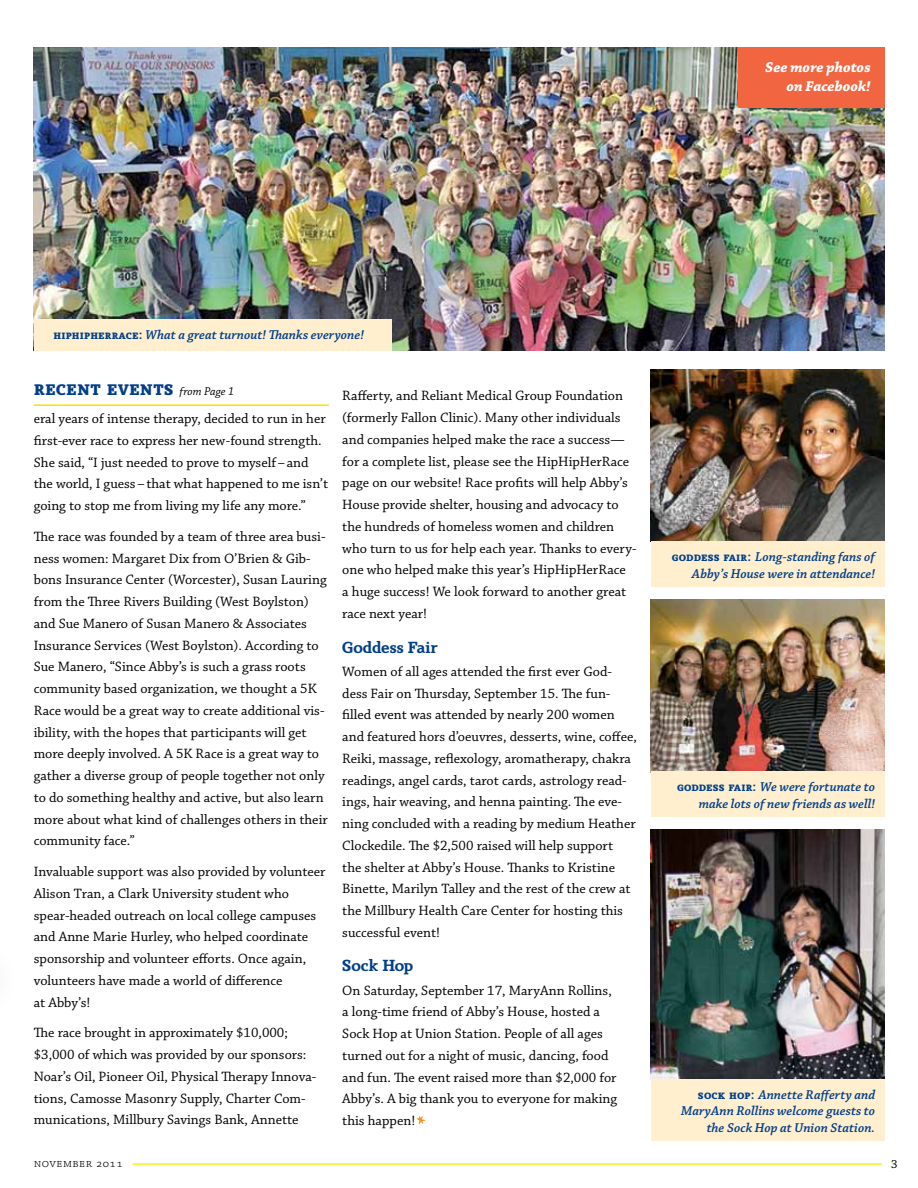
<style>
.page{position:relative;width:918px;height:1188px;background:#fff}
.page>*{position:absolute;margin:0;border:0;box-sizing:border-box;transform-origin:0 0}
.t1{font:22.5px "Sky Serif Semibold SC";color:#023f88}
.t2{font:600 16.5px "Sky Serif";color:#023f88}
.t3{font:italic 700 15px/18.8px "Chaparral Pro";color:#fff;text-align:right}
.t4{font:14.25px/21.8px "Chaparral Pro";color:#000}
.t5{font:italic 600 13.5px/16.5px "Chaparral Pro";color:#023f88;text-align:right}
.t6{font:12px "Chaparral Pro Light Capt";letter-spacing:.04em;color:#000}
.t7{font:12px "Chaparral Pro Capt";color:#000}
.s1{font-family:"Sky Serif Semibold SC";font-weight:400;font-style:normal}
.s2{font-family:"Chaparral Pro";font-style:italic;font-size:12px;color:#000}
</style>
<div class="page">
<hr style="left:133px;top:1163px;width:749px;height:2px;background:#fff200">
<svg style="left:416px;top:1116px;width:9px;height:8px"></svg>
<img style="left:651px;top:829px;width:233px;height:250px">
<div style="left:651px;top:1079px;width:233px;height:62px;background:#ffefcf"></div>
<img style="left:651px;top:369px;width:233px;height:173px">
<div style="left:651px;top:542px;width:233px;height:45px;background:#ffefcf"></div>
<img style="left:651px;top:599px;width:233px;height:173px">
<div style="left:651px;top:772px;width:233px;height:45px;background:#ffefcf"></div>
<img style="left:34px;top:47px;width:850px;height:304px">
<div style="left:34px;top:320px;width:358px;height:31px;background:#ffefcf"></div>
<hr style="left:34px;top:404px;width:295px;height:2px;background:#fd0">
<div style="left:738px;top:47px;width:146px;height:61px;background:#f26541"></div>
<p class="t3" style="left:765px;top:58px;width:107px">See more photos on Facebook!</p>
<p class="t5" style="left:54px;top:327px;width:312px"><span class="s1">hiphipherrace:</span> What a great turnout! Thanks everyone!</p>
<h1 class="t1" style="left:34px;top:375px;width:202px">recent events <span class="s2">from Page 1</span></h1>
<p class="t4" style="left:34px;top:408px;width:296px">eral years of intense therapy, decided to run in her first-ever race to express her new-found strength.<br>She said, “I just needed to prove to myself–and the world, I guess –that what happened to me isn’t going to stop me from living my life any more.”</p>
<p class="t4" style="left:34px;top:526px;width:296px">The race was founded by a team of three area busi&shy;ness women: Margaret Dix from O’Brien &amp; Gib&shy;bons Insurance Center (Worcester), Susan Lauring from the Three Rivers Building (West Boylston) and Sue Manero of Susan Manero &amp; Associates Insurance Services (West Boylston). According to Sue Manero, “Since Abby’s is such a grass roots community based organization, we thought a 5K Race would be a great way to create additional vis&shy;ibility, with the hopes that participants will get more deeply involved. A 5K Race is a great way to gather a diverse group of people together not only to do something healthy and active, but also learn more about what kind of challenges others in their community face.”</p>
<p class="t4" style="left:34px;top:861px;width:293px">Invaluable support was also provided by volunteer Alison Tran, a Clark University student who spear-headed outreach on local college campuses and Anne Marie Hurley, who helped coordinate sponsorship and volunteer efforts. Once again, volunteers have made a world of difference<br>at Abby’s!</p>
<p class="t4" style="left:34px;top:1023px;width:284px">The race brought in approximately $10,000; $3,000 of which was provided by our sponsors:<br>Noar’s Oil, Pioneer Oil, Physical Therapy Innova&shy;tions, Camosse Masonry Supply, Charter Com&shy;munications, Millbury Savings Bank, Annette</p>
<p class="t4" style="left:342px;top:386px;width:296px">Rafferty, and Reliant Medical Group Foundation (formerly Fallon Clinic). Many other individuals and companies helped make the race a success— for a complete list, please see the HipHipHerRace page on our website! Race profits will help Abby’s House provide shelter, housing and advocacy to the hundreds of homeless women and children who turn to us for help each year. Thanks to every&shy;one who helped make this year’s HipHipHerRace<br>a huge success! We look forward to another great race next year!</p>
<p class="t2" style="left:342px;top:638px;width:97px">Goddess Fair</p>
<p class="t4" style="left:342px;top:661px;width:296px">Women of all ages attended the first ever God&shy;dess Fair on Thursday, September 15. The fun&shy;filled event was attended by nearly 200 women and featured hors d’oeuvres, desserts, wine, coffee, Reiki, massage, reflexology, aromatherapy, chakra readings, angel cards, tarot cards, astrology read&shy;ings, hair weaving, and henna painting. The eve&shy;ning concluded with a reading by medium Heather Clockedile. The $2,500 raised will help support<br>the shelter at Abby’s House. Thanks to Kristine Binette, Marilyn Talley and the rest of the crew at the Millbury Health Care Center for hosting this successful event!</p>
<p class="t2" style="left:342px;top:956px;width:73px">Sock Hop</p>
<p class="t4" style="left:342px;top:980px;width:276px">On Saturday, September 17, MaryAnn Rollins, a long-time friend of Abby’s House, hosted a Sock Hop at Union Station. People of all ages turned out for a night of music, dancing, food and fun. The event raised more than $2,000 for Abby’s. A big thank you to everyone for making this happen!</p>
<p class="t5" style="left:672px;top:549px;width:205px"><span class="s1">goddess fair:</span> Long-standing fans of<br>Abby’s House were in attendance!</p>
<p class="t5" style="left:677px;top:779px;width:200px"><span class="s1">goddess fair:</span> We were fortunate to make lots of new friends as well!</p>
<p class="t5" style="left:681px;top:1087px;width:196px"><span class="s1">sock hop:</span> Annette Rafferty and<br>MaryAnn Rollins welcome guests to the Sock Hop at Union Station.</p>
<p class="t6" style="left:34px;top:1156px;width:91px">november 2011</p>
<p class="t7" style="left:891px;top:1157px;width:8px">3</p>
</div>
